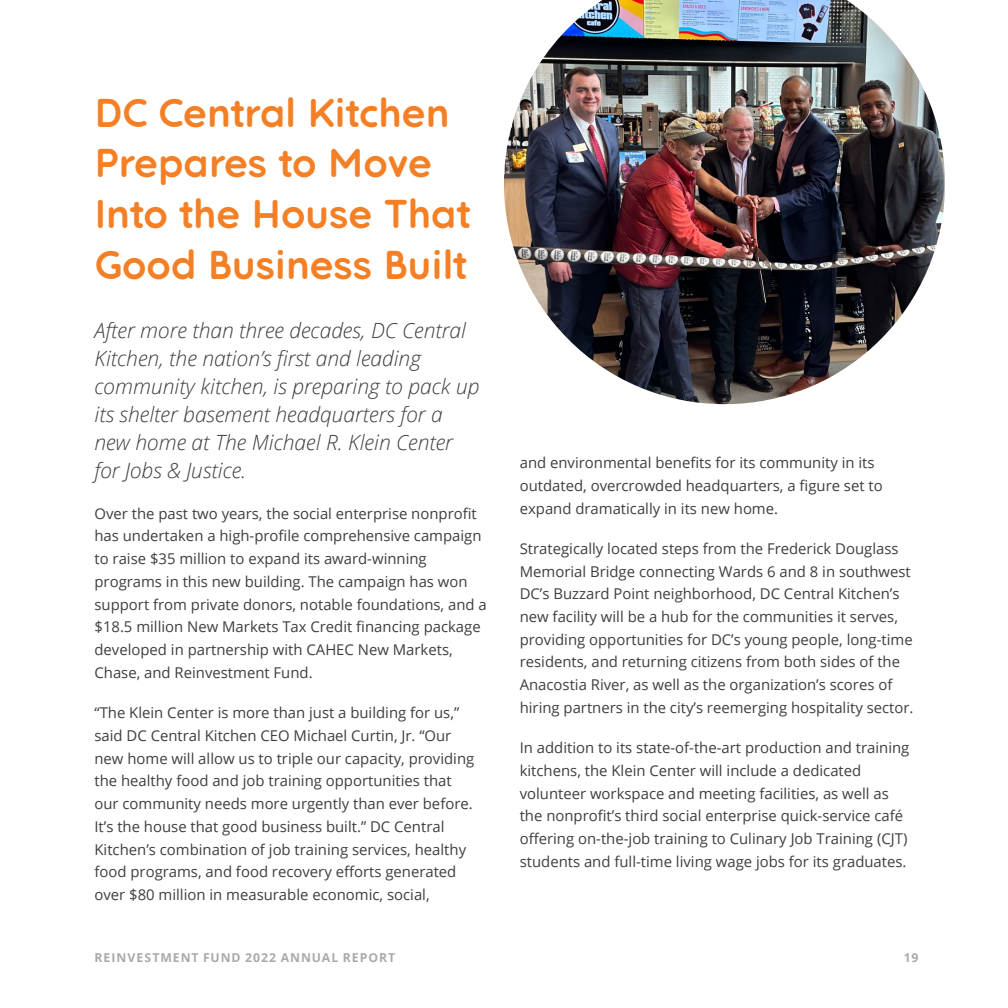
<style>
.page{position:relative;width:1008px;height:1008px;background:#fff}
.page>*{position:absolute;margin:0;border:0;box-sizing:border-box;transform-origin:0 0}
.t1{font:700 40.25px/50.8px "Quicksand Pro";letter-spacing:-.015em;color:#f47f24}
.t2{font:italic 300 21px/28px "Open Sans";color:#3e3e3e}
.t3{font:14.88px/22.8px "Open Sans";color:#3e3e3e}
.t4{font:700 12.25px "Open Sans";letter-spacing:.08em;color:#abaaaa}
</style>
<div class="page">
<img style="left:504px;top:0;width:441px;height:404px">
<h1 class="t1" style="left:94px;top:88px;width:378px">DC Central Kitchen<br>Prepares to Move<br>Into the House That<br>Good Business Built</h1>
<h2 class="t2" style="left:94px;top:316px;width:387px">After more than three decades, DC Central Kitchen, the nation’s first and leading community kitchen, is preparing to pack up its shelter basement headquarters for a new home at The Michael R. Klein Center for Jobs &amp; Justice.</h2>
<p class="t3" style="left:94px;top:502px;width:394px">Over the past two years, the social enterprise nonprofit has undertaken a high-profile comprehensive campaign to raise $35 million to expand its award-winning programs in this new building. The campaign has won support from private donors, notable foundations, and a $18.5 million New Markets Tax Credit financing package developed in partnership with CAHEC New Markets, Chase, and Reinvestment Fund.</p>
<p class="t3" style="left:94px;top:701px;width:381px">“The Klein Center is more than just a building for us,” said DC Central Kitchen CEO Michael Curtin, Jr. “Our new home will allow us to triple our capacity, providing the healthy food and job training opportunities that our community needs more urgently than ever before.<br>It’s the house that good business built.” DC Central Kitchen’s combination of job training services, healthy food programs, and food recovery efforts generated over $80 million in measurable economic, social,</p>
<p class="t3" style="left:520px;top:451px;width:365px">and environmental benefits for its community in its outdated, overcrowded headquarters, a figure set to expand dramatically in its new home.</p>
<p class="t3" style="left:520px;top:537px;width:395px">Strategically located steps from the Frederick Douglass Memorial Bridge connecting Wards 6 and 8 in southwest DC’s Buzzard Point neighborhood, DC Central Kitchen’s new facility will be a hub for the communities it serves, providing opportunities for DC’s young people, long-time residents, and returning citizens from both sides of the Anacostia River, as well as the organization’s scores of hiring partners in the city’s reemerging hospitality sector.</p>
<p class="t3" style="left:520px;top:736px;width:391px">In addition to its state-of-the-art production and training kitchens, the Klein Center will include a dedicated volunteer workspace and meeting facilities, as well as the nonprofit’s third social enterprise quick-service café offering on-the-job training to Culinary Job Training (CJT) students and full-time living wage jobs for its graduates.</p>
<p class="t4" style="left:94px;top:949px;width:302px">REINVESTMENT FUND 2022 ANNUAL REPORT</p>
<p class="t4" style="left:904px;top:949px;width:16px">19</p>
</div>
